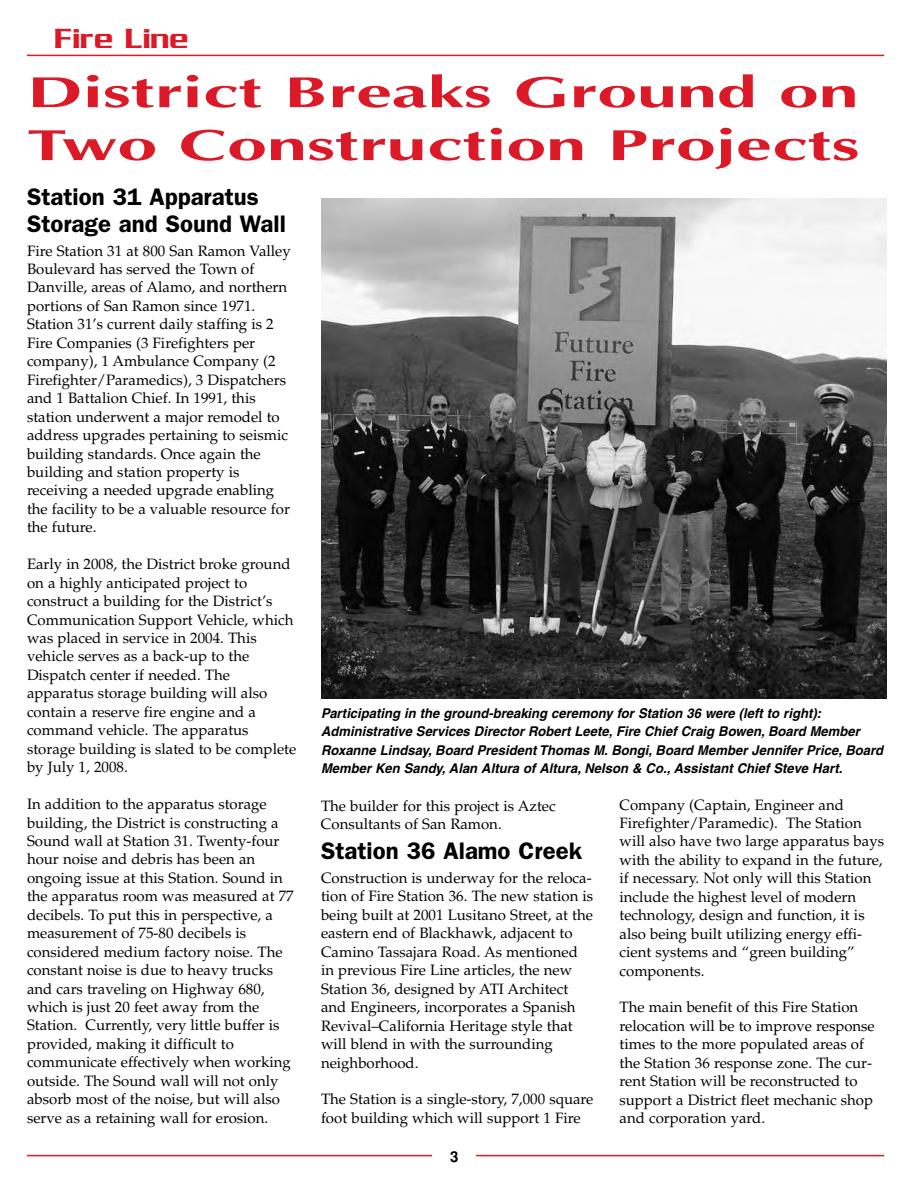
<style>
.page{position:relative;width:918px;height:1188px;background:#fff}
.page>*{position:absolute;margin:0;border:0;box-sizing:border-box;transform-origin:0 0}
.t1{font:700 43.5px/52.9px "Optima";color:#dc1927;scale:1.65 1}
.t2{font:30px "Serpentine ICG";color:#dc1927}
.t3{font:600 24px/27px "Franklin Gothic";color:#000}
.t4{font:15px/18.5px "Palatino";color:#000}
.t5{font:700 15px "Helvetica";color:#000}
.t6{font:italic 700 13.5px/18.5px "Helvetica";color:#000}
</style>
<div class="page">
<hr style="left:27px;top:1155px;width:857px;height:1px;background:#dc1927">
<div style="left:433px;top:1145px;width:43px;height:27px;background:#fff"></div>
<hr style="left:27px;top:55px;width:857px;height:1px;background:#dc1927">
<img style="left:321px;top:198px;width:566px;height:501px">
<h2 class="t2" style="left:54px;top:20px;width:136px">Fire Line</h2>
<h1 class="t1" style="left:27px;top:66px;width:506px">District Breaks Ground on<br>Two Construction Projects</h1>
<h3 class="t3" style="left:27px;top:183px;width:261px">Station 31 Apparatus<br>Storage and Sound Wall</h3>
<p class="t4" style="left:27px;top:243px;width:265px">Fire Station 31 at 800 San Ramon Valley Boulevard has served the Town of Danville, areas of Alamo, and northern portions of San Ramon since 1971.<br>Station 31’s current daily staffing is 2<br>Fire Companies (3 Firefighters per company), 1 Ambulance Company (2<br>Firefighter/Paramedics), 3 Dispatchers and 1 Battalion Chief. In 1991, this station underwent a major remodel to address upgrades pertaining to seismic building standards. Once again the building and station property is receiving a needed upgrade enabling the facility to be a valuable resource for the future.</p>
<p class="t4" style="left:27px;top:557px;width:271px">Early in 2008, the District broke ground on a highly anticipated project to construct a building for the District’s Communication Support Vehicle, which was placed in service in 2004. This vehicle serves as a back-up to the Dispatch center if needed. The apparatus storage building will also contain a reserve fire engine and a command vehicle. The apparatus storage building is slated to be complete by July 1, 2008.</p>
<p class="t4" style="left:27px;top:796px;width:268px">In addition to the apparatus storage building, the District is constructing a Sound wall at Station 31. Twenty-four hour noise and debris has been an ongoing issue at this Station. Sound in the apparatus room was measured at 77 decibels. To put this in perspective, a measurement of 75-80 decibels is considered medium factory noise. The constant noise is due to heavy trucks and cars traveling on Highway 680, which is just 20 feet away from the Station. Currently, very little buffer is provided, making it difficult to communicate effectively when working outside. The Sound wall will not only absorb most of the noise, but will also serve as a retaining wall for erosion.</p>
<p class="t4" style="left:321px;top:798px;width:236px">The builder for this project is Aztec<br>Consultants of San Ramon.</p>
<p class="t6" style="left:321px;top:705px;width:564px">Participating in the ground-breaking ceremony for Station 36 were (left to right):<br>Administrative Services Director Robert Leete, Fire Chief Craig Bowen, Board Member Roxanne Lindsay, Board President Thomas M. Bongi, Board Member Jennifer Price, Board Member Ken Sandy, Alan Altura of Altura, Nelson &amp; Co., Assistant Chief Steve Hart.</p>
<p class="t4" style="left:620px;top:797px;width:266px">Company (Captain, Engineer and Firefighter/Paramedic). The Station will also have two large apparatus bays with the ability to expand in the future, if necessary. Not only will this Station include the highest level of modern technology, design and function, it is also being built utilizing energy effi&shy;cient systems and “green building” components.</p>
<p class="t4" style="left:620px;top:1000px;width:257px">The main benefit of this Fire Station relocation will be to improve response times to the more populated areas of the Station 36 response zone. The cur&shy;rent Station will be reconstructed to support a District fleet mechanic shop and corporation yard.</p>
<h3 class="t3" style="left:321px;top:837px;width:263px">Station 36 Alamo Creek</h3>
<p class="t4" style="left:321px;top:870px;width:274px">Construction is underway for the reloca&shy;tion of Fire Station 36. The new station is being built at 2001 Lusitano Street, at the eastern end of Blackhawk, adjacent to Camino Tassajara Road. As mentioned in previous Fire Line articles, the new Station 36, designed by ATI Architect and Engineers, incorporates a Spanish Revival–California Heritage style that will blend in with the surrounding neighborhood.</p>
<p class="t4" style="left:321px;top:1092px;width:274px">The Station is a single-story, 7,000 square foot building which will support 1 Fire</p>
<p class="t5" style="left:450px;top:1148px;width:10px">3</p>
</div>
